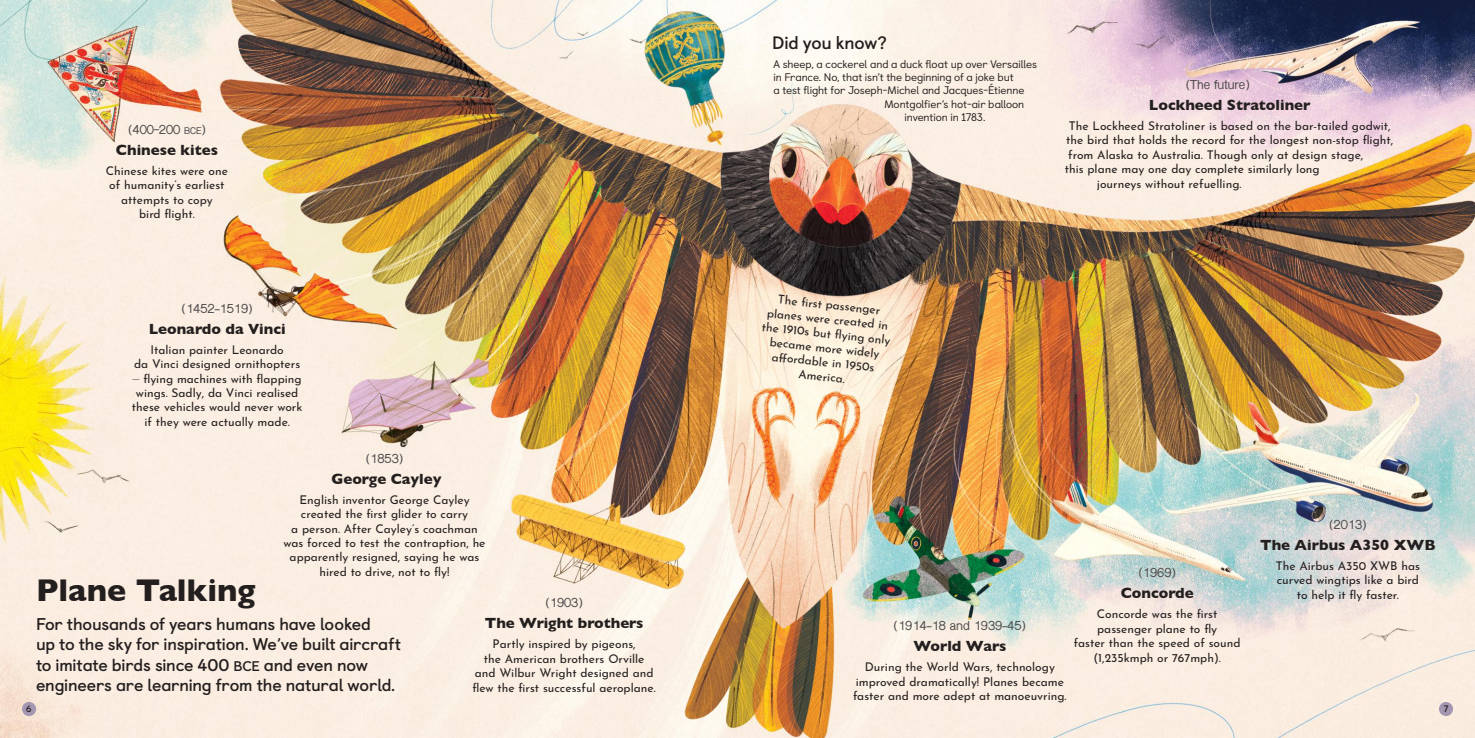
<style>
.page{position:relative;width:1475px;height:738px;background:#fff}
.page>*{position:absolute;margin:0;border:0;box-sizing:border-box;transform-origin:0 0}
.t1{font:700 32px "Gill Sans";color:#241f1f}
.t2{font:700 18px "Castledown";letter-spacing:-.015em;color:#241f1f}
.t3{font:700 17px/20.4px "Castledown";letter-spacing:-.015em;color:#241f1f}
.t4{font:700 15px "Gill Sans";color:#241f1f}
.t5{font:12px/14.4px "Josefin Sans";color:#241f1f;text-align:center}
.t6{font:700 12px "Shree Dev 0714";color:#4e4b4c}
.t7{font:11px "Castledown";letter-spacing:-.015em;color:#241f1f}
.t8{font:10px "Josefin Sans";color:#241f1f}
.s1{font-size:9px}
.s2{font-family:"Shree Dev 0714";color:#4e4b4c}
.s3{font-size:14px}
</style>
<div class="page">
<img style="left:0;top:0;width:1474px;height:737px">
<div style="left:1438px;top:701px;width:14px;height:14px;background:#a397b2;border-radius:50%"></div>
<div style="left:22px;top:701px;width:14px;height:14px;background:#a397b2;border-radius:50%"></div>
<p class="t6" style="left:128px;top:123px;width:79px">(400–200 <span class="s1">BCE</span>)</p>
<p class="t4" style="left:116px;top:138px;width:103px">Chinese kites</p>
<p class="t5" style="left:106px;top:162px;width:124px">Chinese kites were one of humanity’s earliest attempts to copy<br>bird flight.</p>
<p class="t6" style="left:181px;top:301px;width:73px">(1452–1519)</p>
<p class="t4" style="left:149px;top:316px;width:138px">Leonardo da Vinci</p>
<p class="t5" style="left:134px;top:340px;width:168px">Italian painter Leonardo<br>da Vinci designed ornithopters</p>
<p class="t5" style="left:132px;top:369px;width:172px"><span class="s2">–</span> flying machines with flapping wings. Sadly, da Vinci realised these vehicles would never work if they were actually made.</p>
<p class="t6" style="left:365px;top:451px;width:39px">(1853)</p>
<p class="t4" style="left:331px;top:466px;width:112px">George Cayley</p>
<p class="t5" style="left:283px;top:490px;width:203px">English inventor George Cayley created the first glider to carry<br>a person. After Cayley’s coachman was forced to test the contraption, he apparently resigned, saying he was hired to drive, not to fly!</p>
<h1 class="t1" style="left:36px;top:564px;width:221px">Plane Talking</h1>
<h3 class="t3" style="left:36px;top:612px;width:366px">For thousands of years humans have looked<br>up to the sky for inspiration. We’ve built aircraft to imitate birds since 400 <span class="s3">BCE</span> and even now engineers are learning from the natural world.</h3>
<p class="t6" style="left:545px;top:595px;width:39px">(1903)</p>
<p class="t4" style="left:485px;top:610px;width:160px">The Wright brothers</p>
<p class="t5" style="left:472px;top:635px;width:185px">Partly inspired by pigeons,<br>the American brothers Orville and Wilbur Wright designed and flew the first successful aeroplane.</p>
<h2 class="t2" style="left:772px;top:28px;width:116px">Did you know?</h2>
<p class="t7" style="left:773px;top:55px;width:265px">A sheep, a cockerel and a duck float up over Versailles</p>
<p class="t7" style="left:773px;top:69px;width:242px">in France. No, that isn’t the beginning of a joke but</p>
<p class="t7" style="left:773px;top:82px;width:252px">a test flight for Joseph-Michel and Jacques-Étienne</p>
<p class="t7" style="left:884px;top:95px;width:141px">Montgolfier’s hot-air balloon</p>
<p class="t7" style="left:904px;top:108px;width:82px">invention in 1783.</p>
<p class="t6" style="left:1185px;top:78px;width:66px">(The future)</p>
<p class="t4" style="left:1148px;top:93px;width:163px">Lockheed Stratoliner</p>
<p class="t5" style="left:1068px;top:117px;width:323px">The Lockheed Stratoliner is based on the bar-tailed godwit,</p>
<p class="t5" style="left:1066px;top:131px;width:328px">the bird that holds the record for the longest non-stop flight,</p>
<p class="t5" style="left:1067px;top:146px;width:297px">from Alaska to Australia. Though only at design stage,</p>
<p class="t5" style="left:1064px;top:160px;width:256px">this plane may one day complete similarly long</p>
<p class="t5" style="left:1096px;top:175px;width:146px">journeys without refuelling.</p>
<p class="t5" style="left:765px;top:289px;width:131px;rotate:6deg">The fi rst passenger planes were created in the 1910s but fl ying only became more widely<br>aff ordable in 1950s<br>America.</p>
<p class="t6" style="left:893px;top:618px;width:134px">(1914–18 and 1939–45)</p>
<p class="t4" style="left:913px;top:633px;width:95px">World Wars</p>
<p class="t5" style="left:853px;top:658px;width:215px">During the World Wars, technology improved dramatically! Planes became faster and more adept at manoeuvring.</p>
<p class="t6" style="left:1138px;top:565px;width:39px">(1969)</p>
<p class="t4" style="left:1120px;top:580px;width:74px">Concorde</p>
<p class="t5" style="left:1073px;top:605px;width:168px">Concorde was the first passenger plane to fly<br>faster than the speed of sound (1,235kmph or 767mph).</p>
<p class="t6" style="left:1328px;top:517px;width:39px">(2013)</p>
<p class="t4" style="left:1259px;top:532px;width:177px">The Airbus A350 XWB</p>
<p class="t5" style="left:1275px;top:556px;width:146px">The Airbus A350 XWB has curved wingtips like a bird to help it fly faster.</p>
<p class="t8" style="left:26px;top:700px;width:7px">6</p>
<p class="t8" style="left:1443px;top:700px;width:6px">7</p>
</div>
